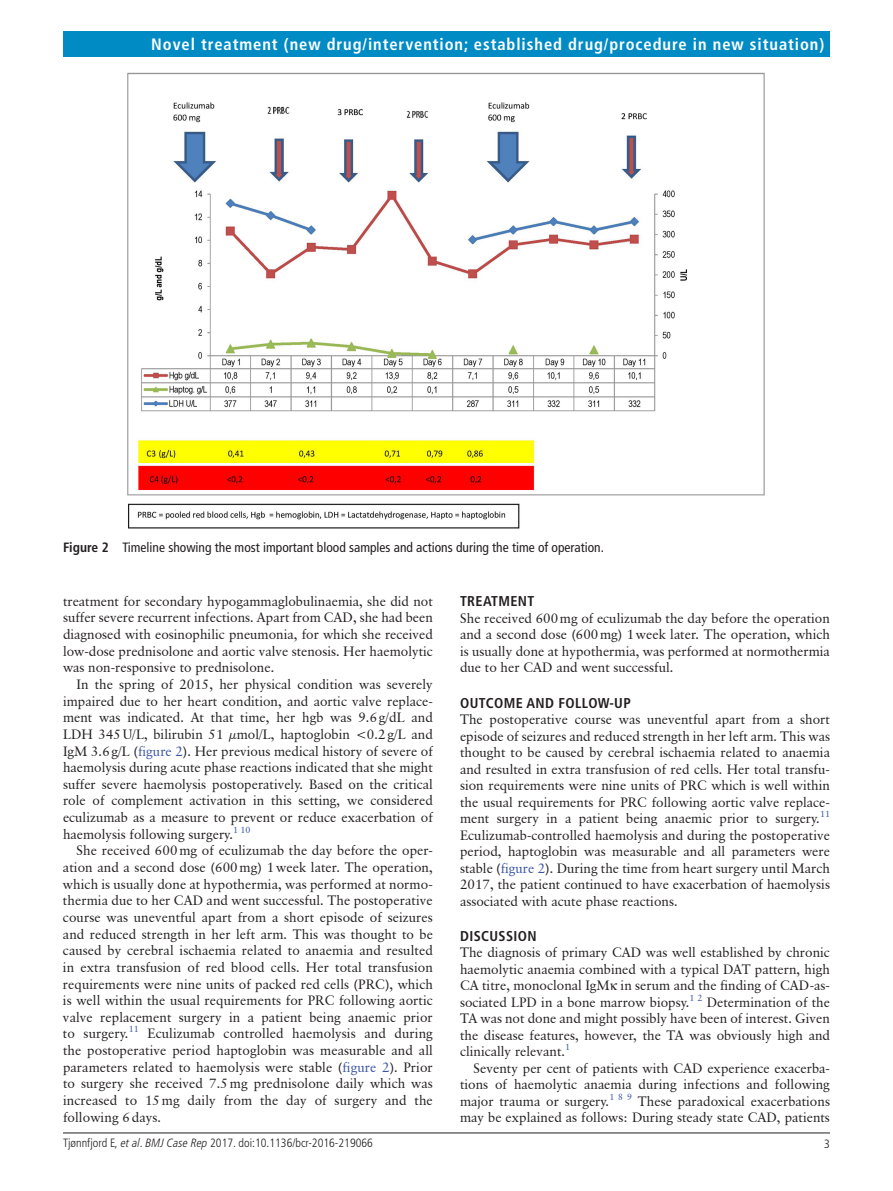
<style>
.page{position:relative;width:893px;height:1191px;background:#fff}
.page>*{position:absolute;margin:0;border:0;box-sizing:border-box;transform-origin:0 0}
.t1{font:700 condensed 16.5px "Frutiger LT Pro";letter-spacing:.055em;color:#fff}
.t2{font:700 condensed 14.25px "Frutiger LT Pro";letter-spacing:.025em;color:#231f20}
.t3{font:13.5px/16.6px "Classical Garamond BT";color:#231f20;text-align:justify}
.t4{font:condensed 13.5px "Frutiger LT Pro";color:#231f20}
.t5{font:300 condensed 12px "Frutiger LT Pro";color:#231f20}
.s1{font-weight:700}
.s2{color:#3853a3}
.s3{font-style:italic}
</style>
<div class="page">
<hr style="left:63px;top:1132px;width:767px;height:1px;background:#231f20">
<div style="left:63px;top:31px;width:767px;height:25px;background:#008bc5"></div>
<img style="left:127px;top:72px;width:638px;height:456px">
<p class="t1" style="left:151px;top:34px;width:674px">Novel treatment (new drug/intervention; established drug/procedure in new situation)</p>
<p class="t4" style="left:63px;top:540px;width:542px"><span class="s1">Figure 2</span> Timeline showing the most important blood samples and actions during the time of operation.</p>
<p class="t3" style="left:63px;top:592px;width:371px">treatment for secondary hypogammaglobulinaemia, she did not suffer severe recurrent infections. Apart from CAD, she had been diagnosed with eosinophilic pneumonia, for which she received low-dose prednisolone and aortic valve stenosis. Her haemolytic was non-responsive to prednisolone.</p>
<p class="t3" style="left:63px;top:675px;width:371px;text-indent:14px">In the spring of 2015, her physical condition was severely impaired due to her heart condition, and aortic valve replace&shy;ment was indicated. At that time, her hgb was 9.6g/dL and LDH 345U/L, bilirubin 51 μmol/L, haptoglobin &lt;0.2g/L and IgM 3.6g/L (<span class="s2">figure 2</span>). Her previous medical history of severe of haemolysis during acute phase reactions indicated that she might suffer severe haemolysis postoperatively. Based on the critical role of complement activation in this setting, we considered eculizumab as a measure to prevent or reduce exacerbation of haemolysis following surgery.<sup>1</sup> <sup>10</sup></p>
<p class="t3" style="left:63px;top:842px;width:371px;text-indent:14px">She received 600mg of eculizumab the day before the oper&shy;ation and a second dose (600mg) 1week later. The operation, which is usually done at hypothermia, was performed at normo&shy;thermia due to her CAD and went successful. The postoperative course was uneventful apart from a short episode of seizures and reduced strength in her left arm. This was thought to be caused by cerebral ischaemia related to anaemia and resulted in extra transfusion of red blood cells. Her total transfusion requirements were nine units of packed red cells (PRC), which is well within the usual requirements for PRC following aortic valve replacement surgery in a patient being anaemic prior to surgery.<sup>11</sup></p>
<p class="t3" style="left:63px;top:1025px;width:371px;text-indent:84px">Eculizumab controlled haemolysis and during the postoperative period haptoglobin was measurable and all parameters related to haemolysis were stable (<span class="s2">figure 2</span>). Prior to surgery she received 7.5mg prednisolone daily which was increased to 15mg daily from the day of surgery and the following 6days.</p>
<p class="t2" style="left:460px;top:593px;width:74px">Treatment</p>
<p class="t3" style="left:460px;top:609px;width:371px">She received 600mg of eculizumab the day before the operation and a second dose (600mg) 1week later. The operation, which is usually done at hypothermia, was performed at normothermia due to her CAD and went successful.</p>
<p class="t2" style="left:460px;top:694px;width:172px">Outcome and follow-up</p>
<p class="t3" style="left:460px;top:711px;width:371px">The postoperative course was uneventful apart from a short episode of seizures and reduced strength in her left arm. This was thought to be caused by cerebral ischaemia related to anaemia and resulted in extra transfusion of red cells. Her total transfu&shy;sion requirements were nine units of PRC which is well within the usual requirements for PRC following aortic valve replace&shy;ment surgery in a patient being anaemic prior to surgery.<sup>11<br></sup>Eculizumab-controlled haemolysis and during the postoperative period, haptoglobin was measurable and all parameters were stable (<span class="s2">figure 2</span>). During the time from heart surgery until March 2017, the patient continued to have exacerbation of haemolysis associated with acute phase reactions.</p>
<p class="t2" style="left:460px;top:927px;width:78px">Discussion</p>
<p class="t3" style="left:460px;top:944px;width:371px">The diagnosis of primary CAD was well established by chronic haemolytic anaemia combined with a typical DAT pattern, high CA titre, monoclonal IgM in serum and the finding of CAD-as&shy;sociated LPD in a bone marrow biopsy.<sup>1</sup> <sup>2</sup> Determination of the TA was not done and might possibly have been of interest. Given the disease features, however, the TA was obviously high and clinically relevant.<sup>1</sup></p>
<p class="t3" style="left:460px;top:1059px;width:371px;text-indent:14px">Seventy per cent of patients with CAD experience exacerba&shy;tions of haemolytic anaemia during infections and following major trauma or surgery.<sup>1</sup> <sup>8</sup> <sup>9</sup> These paradoxical exacerbations may be explained as follows: During steady state CAD, patients</p>
<p class="t5" style="left:63px;top:1136px;width:312px">Tjønnfjord E<span class="s3">, et al</span>. <span class="s3">BMJ Case Rep</span> 2017. doi:10.1136/bcr-2016-219066</p>
<p class="t5" style="left:824px;top:1136px;width:7px">3</p>
</div>
